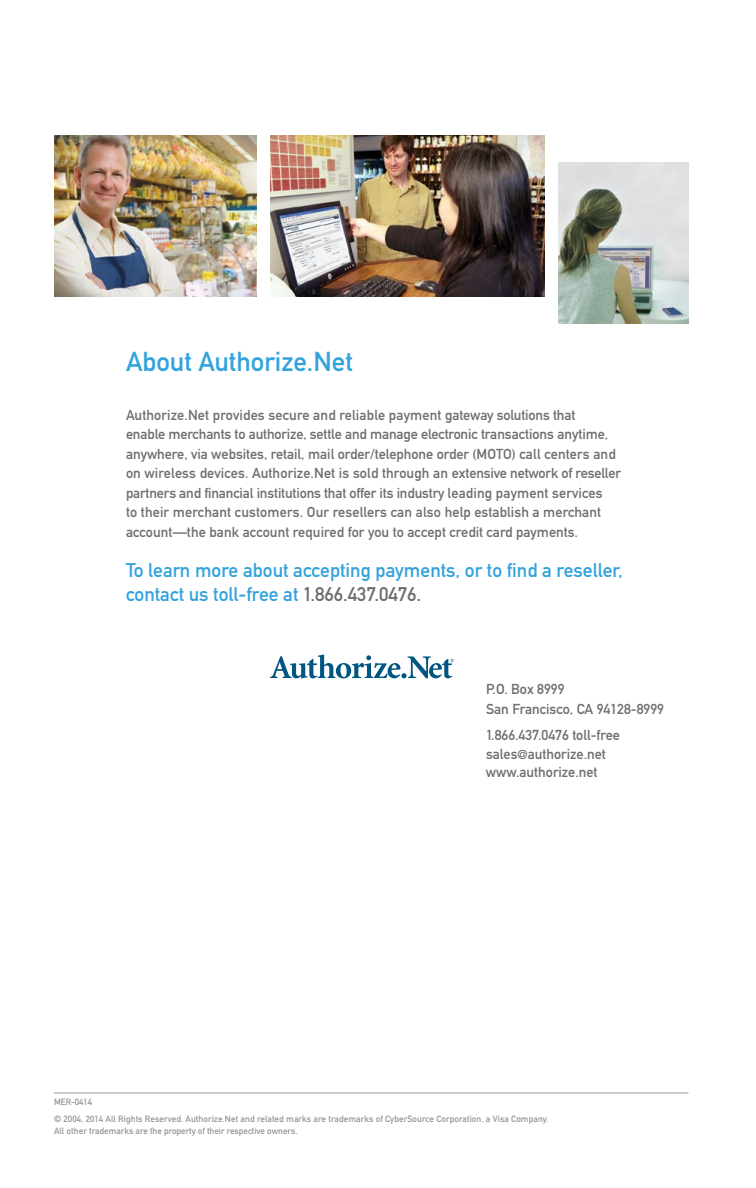
<style>
.page{position:relative;width:756px;height:1188px;background:#fff}
.page>*{position:absolute;margin:0;border:0;box-sizing:border-box;transform-origin:0 0}
.t1{font:27px "DIN Mittelschrift";color:#33a3dc}
.t2{font:19.5px/24px "DIN Mittelschrift";color:#33a3dc}
.t3{font:14.25px/19.5px "DIN Mittelschrift";color:#6d6e71}
.t4{font:9px/16.6px "DIN Mittelschrift";letter-spacing:.01em;color:#939598}
.s1{color:#6d6e71}
.s2{font-style:inherit}
.s3{font-size:12.75px}
</style>
<div class="page">
<img style="left:270px;top:135px;width:274px;height:162px">
<svg style="left:270px;top:654px;width:184px;height:24px"></svg>
<img style="left:558px;top:162px;width:130px;height:162px">
<hr style="left:54px;top:1093px;width:634px;height:1px;background:#939598">
<img style="left:54px;top:135px;width:202px;height:162px">
<h1 class="t1" style="left:126px;top:346px;width:228px">About Authorize.Net</h1>
<p class="t3" style="left:126px;top:405px;width:497px">Authorize.Net provides secure and reliable payment gateway solutions that<br>enable merchants to authorize, settle and manage electronic transactions anytime, anywhere, via websites, retail, mail order/telephone order (MOTO) call centers and on wireless devices. Authorize.Net is sold through an extensive network of reseller partners and financial institutions that offer its industry leading payment services<br>to their merchant customers. Our resellers can also help establish a merchant account—the bank account required for you to accept credit card payments.</p>
<h2 class="t2" style="left:126px;top:558px;width:498px">To learn more about accepting payments, or to find a reseller, contact us toll-free at <span class="s1">1.866.437.0476.</span></h2>
<p class="t3" style="left:486px;top:679px;width:180px">P.O. Box 8999<br>San Francisco, CA 94128-8999</p>
<p class="t3" style="left:486px;top:725px;width:136px"><span class="s2">1.866.437.0476</span> toll-free sales<span class="s3">@</span>authorize.net</p>
<p class="t3" style="left:486px;top:763px;width:113px">www.authorize.net</p>
<p class="t4" style="left:54px;top:1094px;width:496px">MER-0414<br>© 2004, 2014 All Rights Reserved. Authorize.Net and related marks are trademarks of CyberSource Corporation, a Visa Company.</p>
<p class="t4" style="left:54px;top:1122px;width:245px">All other trademarks are the property of their respective owners.</p>
</div>
